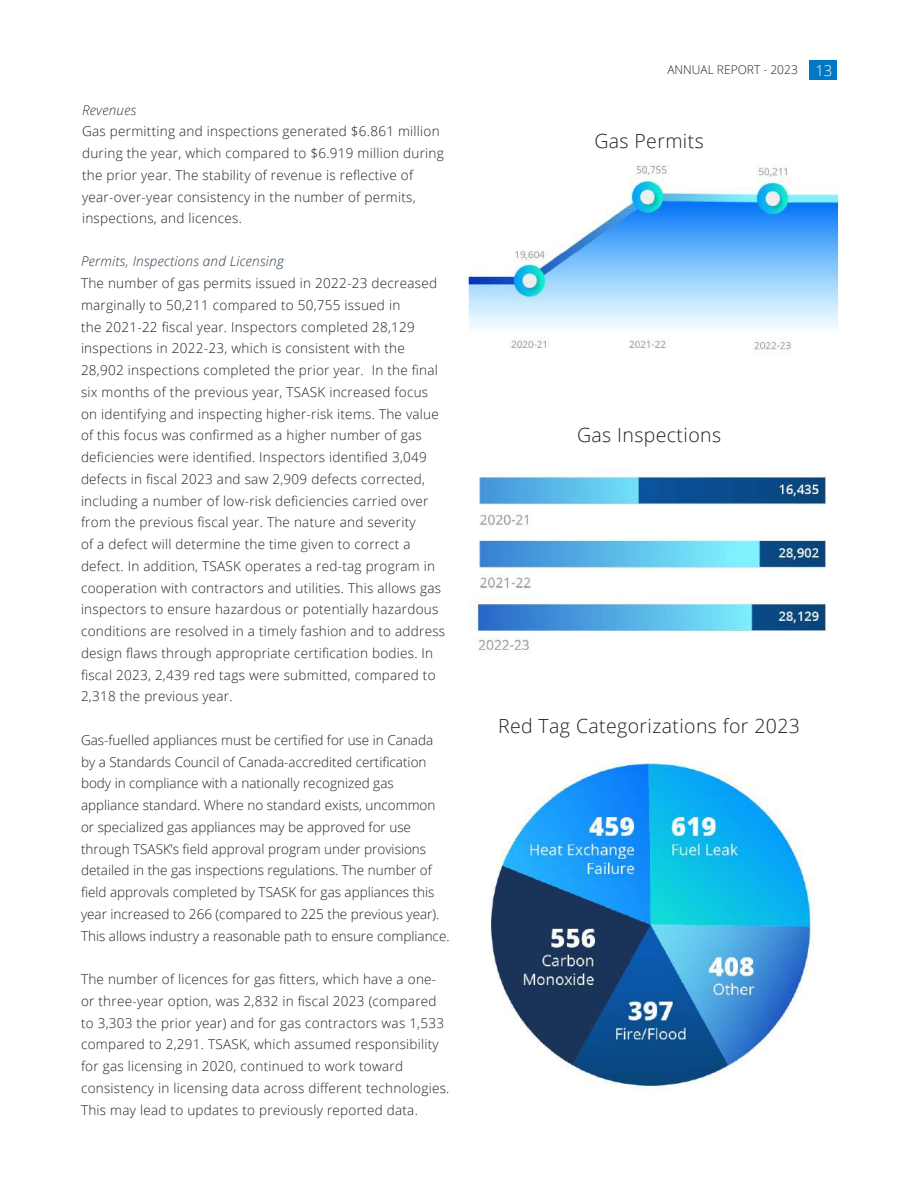
<style>
.page{position:relative;width:918px;height:1188px;background:#fff}
.page>*{position:absolute;margin:0;border:0;box-sizing:border-box;transform-origin:0 0}
.t1{font:300 19.5px "Open Sans";letter-spacing:.02em;color:#231f20}
.t2{font:300 13.5px/21.8px "Open Sans";letter-spacing:.02em;color:#231f20}
.t3{font:300 13.5px/21.8px "Open Sans";color:#231f20}
.t4{font:italic 300 13.5px "Open Sans";letter-spacing:.02em;color:#293a49}
.t5{font:300 12px "Open Sans";color:#231f20}
.s1{font-size:15px;color:#fff}
</style>
<div class="page">
<img style="left:491px;top:761px;width:323px;height:329px">
<img style="left:474px;top:469px;width:352px;height:183px">
<img style="left:469px;top:164px;width:369px;height:186px">
<div style="left:810px;top:60px;width:27px;height:20px;background:#0079c2"></div>
<p class="t4" style="left:82px;top:100px;width:56px">Revenues</p>
<p class="t2" style="left:82px;top:120px;width:363px">Gas permitting and inspections generated $6.861 million during the year, which compared to $6.919 million during the prior year. The stability of revenue is reflective of year-over-year consistency in the number of permits, inspections, and licences.</p>
<p class="t4" style="left:81px;top:252px;width:204px">Permits, Inspections and Licensing</p>
<p class="t2" style="left:81px;top:272px;width:366px">The number of gas permits issued in 2022-23 decreased marginally to 50,211 compared to 50,755 issued in<br>the 2021-22 fiscal year. Inspectors completed 28,129 inspections in 2022-23, which is consistent with the 28,902 inspections completed the prior year. In the final six months of the previous year, TSASK increased focus on identifying and inspecting higher-risk items. The value of this focus was confirmed as a higher number of gas deficiencies were identified. Inspectors identified 3,049 defects in fiscal 2023 and saw 2,909 defects corrected, including a number of low-risk deficiencies carried over from the previous fiscal year. The nature and severity<br>of a defect will determine the time given to correct a defect. In addition, TSASK operates a red-tag program in cooperation with contractors and utilities. This allows gas inspectors to ensure hazardous or potentially hazardous conditions are resolved in a timely fashion and to address design flaws through appropriate certification bodies. In fiscal 2023, 2,439 red tags were submitted, compared to 2,318 the previous year.</p>
<p class="t3" style="left:81px;top:729px;width:370px">Gas-fuelled appliances must be certified for use in Canada by a Standards Council of Canada-accredited certification body in compliance with a nationally recognized gas appliance standard. Where no standard exists, uncommon or specialized gas appliances may be approved for use through TSASK’s field approval program under provisions detailed in the gas inspections regulations. The number of field approvals completed by TSASK for gas appliances this year increased to 266 (compared to 225 the previous year).<br>This allows industry a reasonable path to ensure compliance.</p>
<p class="t2" style="left:81px;top:968px;width:370px">The number of licences for gas fitters, which have a one&shy;or three-year option, was 2,832 in fiscal 2023 (compared to 3,303 the prior year) and for gas contractors was 1,533 compared to 2,291. TSASK, which assumed responsibility for gas licensing in 2020, continued to work toward consistency in licensing data across different technologies.<br>This may lead to updates to previously reported data.</p>
<p class="t5" style="left:667px;top:61px;width:167px">ANNUAL REPORT - 2023 <span class="s1">13</span></p>
<h1 class="t1" style="left:594px;top:127px;width:111px">Gas Permits</h1>
<h1 class="t1" style="left:577px;top:422px;width:146px">Gas Inspections</h1>
<h1 class="t1" style="left:498px;top:713px;width:303px">Red Tag Categorizations for 2023</h1>
</div>
